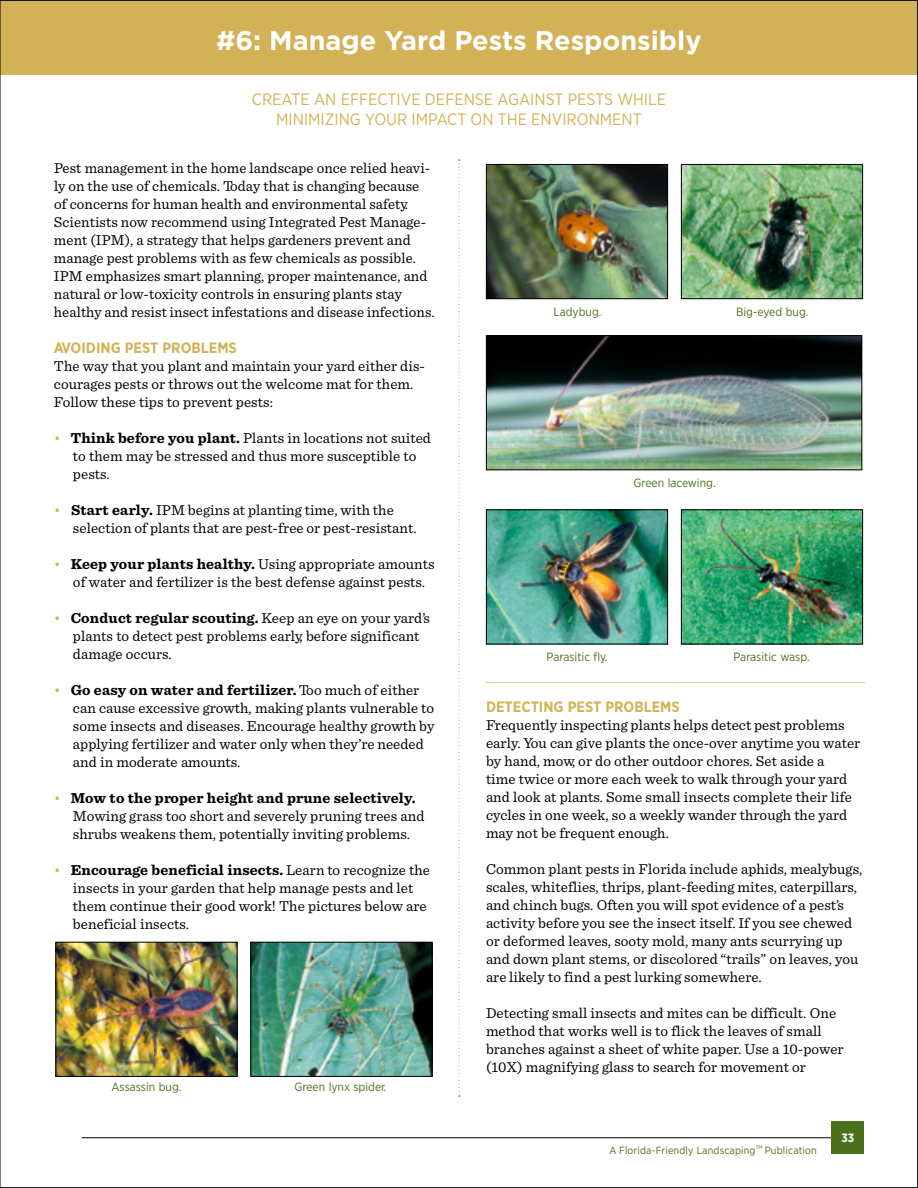
<style>
.page{position:relative;width:918px;height:1188px;background:#fff}
.page>*{position:absolute;margin:0;border:0;box-sizing:border-box;transform-origin:0 0}
.ParaStyle01-Leading{font:700 27px "Gotham";color:#fff}
.ParaStyle01-Leading-2{font:16.5px/19.8px "Gotham Narrow";color:#d3b257;text-align:center}
.ParaStyle01-Leading-3{font:15px/18px "Sentinel";letter-spacing:.005em;color:#000}
.ParaStyle01-Leading-4{font:700 15px "Gotham Narrow";color:#d3b257}
.ParaStyle08-Leading{font:700 15px "Gotham Narrow";color:#d3b257}
.ParaStyle01-Leading-5{font:12px "Gotham Narrow";color:#4b711d}
.t1{font:700 12px "Gotham Narrow";color:#fff}
.t2{font:10.5px "Gotham Narrow";letter-spacing:.015em;color:#4b711d}
.s1{color:#d3b257}
.s2{font-weight:700}
</style>
<div class="page">
<img style="left:1px;top:0;width:917px;height:1188px">
<hr style="left:0;top:0;width:1px;height:1188px;background:#000">
<p class="ParaStyle01-Leading" style="left:216px;top:22px;width:487px">#6: Manage Yard Pests Responsibly</p>
<p class="ParaStyle01-Leading-2" style="left:252px;top:89px;width:416px">CREATE AN EFFECTIVE DEFENSE AGAINST PESTS WHILE<br>MINIMIZING YOUR IMPACT ON THE ENVIRONMENT</p>
<p class="ParaStyle01-Leading-3" style="left:54px;top:158px;width:382px">Pest management in the home landscape once relied heavi&shy;ly on the use of chemicals. Today that is changing because of concerns for human health and environmental safety.<br>Scientists now recommend using Integrated Pest Manage&shy;ment (IPM), a strategy that helps gardeners prevent and manage pest problems with as few chemicals as possible.<br>IPM emphasizes smart planning, proper maintenance, and natural or low-toxicity controls in ensuring plants stay healthy and resist insect infestations and disease infections.</p>
<p class="ParaStyle08-Leading" style="left:54px;top:338px;width:184px">AVOIDING PEST PROBLEMS</p>
<p class="ParaStyle01-Leading-3" style="left:54px;top:356px;width:371px">The way that you plant and maintain your yard either dis&shy;courages pests or throws out the welcome mat for them.<br>Follow these tips to prevent pests:</p>
<p class="ParaStyle01-Leading-3" style="left:73px;top:428px;width:360px;text-indent:-19px"><span class="s1">•</span> <span class="s2">Think before you plant.</span> Plants in locations not suited to them may be stressed and thus more susceptible to pests.</p>
<p class="ParaStyle01-Leading-3" style="left:73px;top:500px;width:345px;text-indent:-19px"><span class="s1">•</span> <span class="s2">Start early.</span> IPM begins at planting time, with the selection of plants that are pest-free or pest-resistant.</p>
<p class="ParaStyle01-Leading-3" style="left:73px;top:554px;width:363px;text-indent:-19px"><span class="s1">•</span> <span class="s2">Keep your plants healthy.</span> Using appropriate amounts of water and fertilizer is the best defense against pests.</p>
<p class="ParaStyle01-Leading-3" style="left:73px;top:608px;width:359px;text-indent:-19px"><span class="s1">•</span> <span class="s2">Conduct regular scouting.</span> Keep an eye on your yard’s plants to detect pest problems early, before significant damage occurs.</p>
<p class="ParaStyle01-Leading-3" style="left:73px;top:680px;width:363px;text-indent:-19px"><span class="s1">•</span> <span class="s2">Go easy on water and fertilizer.</span>Too much of either can cause excessive growth, making plants vulnerable to some insects and diseases. Encourage healthy growth by applying fertilizer and water only when they’re needed and in moderate amounts.</p>
<p class="ParaStyle01-Leading-3" style="left:73px;top:788px;width:353px;text-indent:-19px"><span class="s1">•</span> <span class="s2">Mow to the proper height and prune selectively.<br></span>Mowing grass too short and severely pruning trees and shrubs weakens them, potentially inviting problems.</p>
<p class="ParaStyle01-Leading-3" style="left:73px;top:860px;width:359px;text-indent:-19px"><span class="s1">•</span> <span class="s2">Encourage beneficial insects.</span> Learn to recognize the insects in your garden that help manage pests and let them continue their good work! The pictures below are beneficial insects.</p>
<p class="ParaStyle01-Leading-5" style="left:554px;top:304px;width:50px">Ladybug.</p>
<p class="ParaStyle01-Leading-5" style="left:736px;top:304px;width:74px">Big-eyed bug.</p>
<p class="ParaStyle01-Leading-5" style="left:634px;top:475px;width:84px">Green lacewing.</p>
<p class="ParaStyle01-Leading-5" style="left:547px;top:650px;width:62px">Parasitic fly.</p>
<p class="ParaStyle01-Leading-5" style="left:733px;top:650px;width:78px">Parasitic wasp.</p>
<p class="ParaStyle01-Leading-4" style="left:486px;top:697px;width:195px">DETECTING PEST PROBLEMS</p>
<p class="ParaStyle01-Leading-3" style="left:486px;top:715px;width:376px">Frequently inspecting plants helps detect pest problems early. You can give plants the once-over anytime you water by hand, mow, or do other outdoor chores. Set aside a<br>time twice or more each week to walk through your yard and look at plants. Some small insects complete their life cycles in one week, so a weekly wander through the yard may not be frequent enough.</p>
<p class="ParaStyle01-Leading-3" style="left:486px;top:859px;width:378px">Common plant pests in Florida include aphids, mealybugs, scales, whiteflies, thrips, plant-feeding mites, caterpillars, and chinch bugs. Often you will spot evidence of a pest’s activity before you see the insect itself. If you see chewed or deformed leaves, sooty mold, many ants scurrying up and down plant stems, or discolored “trails” on leaves, you are likely to find a pest lurking somewhere.</p>
<p class="ParaStyle01-Leading-3" style="left:486px;top:1003px;width:359px">Detecting small insects and mites can be difficult. One method that works well is to flick the leaves of small branches against a sheet of white paper. Use a 10-power (10X) magnifying glass to search for movement or</p>
<p class="ParaStyle01-Leading-5" style="left:112px;top:1079px;width:71px">Assassin bug.</p>
<p class="ParaStyle01-Leading-5" style="left:295px;top:1079px;width:93px">Green lynx spider.</p>
<p class="t2" style="left:609px;top:1143px;width:209px">A Florida-Friendly Landscaping<sup>TM</sup> Publication</p>
<p class="t1" style="left:841px;top:1130px;width:14px">33</p>
</div>
